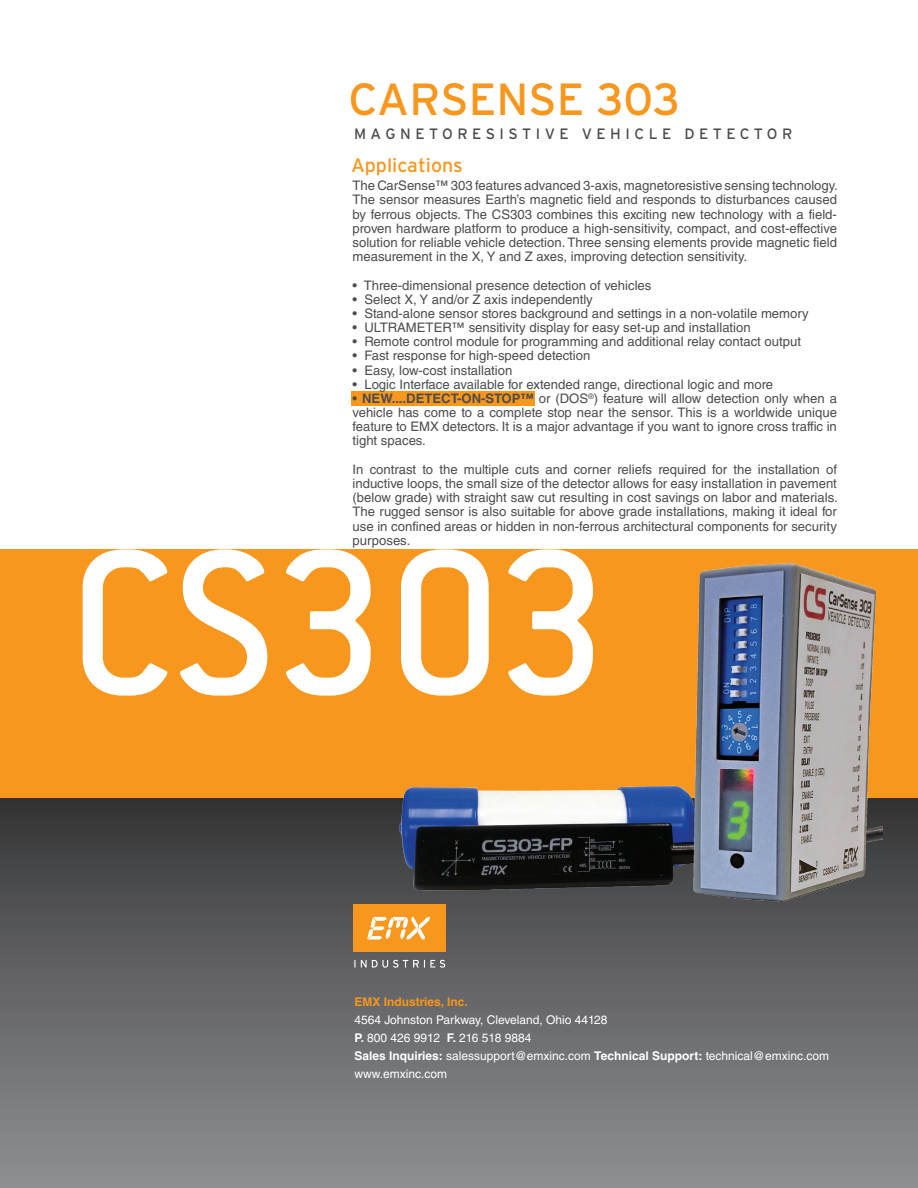
<style>
.page{position:relative;width:918px;height:1188px;background:#fff}
.page>*{position:absolute;margin:0;border:0;box-sizing:border-box;transform-origin:0 0}
.t1{font:500 225px "Conduit ITC";color:#fff}
.t2{font:45px "Interstate";color:#f7971d}
.t3{font:19.5px "Interstate";color:#f7971d}
.t4{font:15px "Interstate";letter-spacing:.3em;color:#4b4c4d}
.t5{font:13.2px/14.1px "Helvetica LT Std";color:#4b4c4d;text-align:justify}
.t6{font:12px/18px "Helvetica LT Std";color:#fff}
.t7{font:700 12px "Helvetica LT Std";color:#f7971d}
.s1{font-weight:700}
</style>
<div class="page">
<div style="left:0;top:783px;width:918px;height:405px;background:linear-gradient(to bottom,#333334,#909295)"></div>
<div style="left:0;top:550px;width:918px;height:248px;background:#f7971d"></div>
<div style="left:353px;top:904px;width:93px;height:48px;background:#f7971d"></div>
<svg style="left:354px;top:960px;width:91px;height:8px"></svg>
<svg style="left:367px;top:917px;width:63px;height:23px"></svg>
<div style="left:351px;top:391px;width:184px;height:14px;background:#f7971d"></div>
<img style="left:393px;top:563px;width:490px;height:345px">
<h2 class="t2" style="left:349px;top:74px;width:333px">CARSENSE 303</h2>
<p class="t4" style="left:354px;top:125px;width:440px">MAGNETORESISTIVE VEHICLE DETECTOR</p>
<h3 class="t3" style="left:351px;top:154px;width:114px">Applications</h3>
<p class="t5" style="left:352px;top:179px;width:487px">The CarSense™ 303 features advanced 3-axis, magnetoresistive sensing technology.<br>The sensor measures Earth’s magnetic field and responds to disturbances caused by ferrous objects. The CS303 combines this exciting new technology with a field&shy;proven hardware platform to produce a high-sensitivity, compact, and cost-effective solution for reliable vehicle detection. Three sensing elements provide magnetic field measurement in the X, Y and Z axes, improving detection sensitivity.</p>
<p class="t5" style="left:352px;top:278px;width:300px">• Three-dimensional presence detection of vehicles</p>
<p class="t5" style="left:352px;top:292px;width:242px">• Select X, Y and/or Z axis independently</p>
<p class="t5" style="left:352px;top:306px;width:458px">• Stand-alone sensor stores background and settings in a non-volatile memory</p>
<p class="t5" style="left:352px;top:320px;width:400px">• ULTRAMETER™ sensitivity display for easy set-up and installation</p>
<p class="t5" style="left:352px;top:335px;width:450px">• Remote control module for programming and additional relay contact output</p>
<p class="t5" style="left:352px;top:349px;width:239px">• Fast response for high-speed detection</p>
<p class="t5" style="left:352px;top:363px;width:161px">• Easy, low-cost installation</p>
<p class="t5" style="left:352px;top:377px;width:422px">• Logic Interface available for extended range, directional logic and more</p>
<p class="t5" style="left:352px;top:391px;width:486px">• <span class="s1">NEW....DETECT-ON-STOP™</span> or (DOS<sup>®</sup>) feature will allow detection only when a vehicle has come to a complete stop near the sensor. This is a worldwide unique feature to EMX detectors. It is a major advantage if you want to ignore cross traffic in tight spaces.</p>
<p class="t5" style="left:352px;top:462px;width:487px">In contrast to the multiple cuts and corner reliefs required for the installation of inductive loops, the small size of the detector allows for easy installation in pavement (below grade) with straight saw cut resulting in cost savings on labor and materials.<br>The rugged sensor is also suitable for above grade installations, making it ideal for use in confined areas or hidden in non-ferrous architectural components for security purposes.</p>
<h1 class="t1" style="left:69px;top:497px;width:542px">CS303</h1>
<p class="t7" style="left:354px;top:994px;width:115px">EMX Industries, Inc.</p>
<p class="t6" style="left:354px;top:1011px;width:476px">4564 Johnston Parkway, Cleveland, Ohio 44128<br><span class="s1">P.</span> 800 426 9912 <span class="s1">F.</span> 216 518 9884<br><span class="s1">Sales Inquiries:</span> salessupport@emxinc.com <span class="s1">Technical Support:</span> technical@emxinc.com www.emxinc.com</p>
</div>
